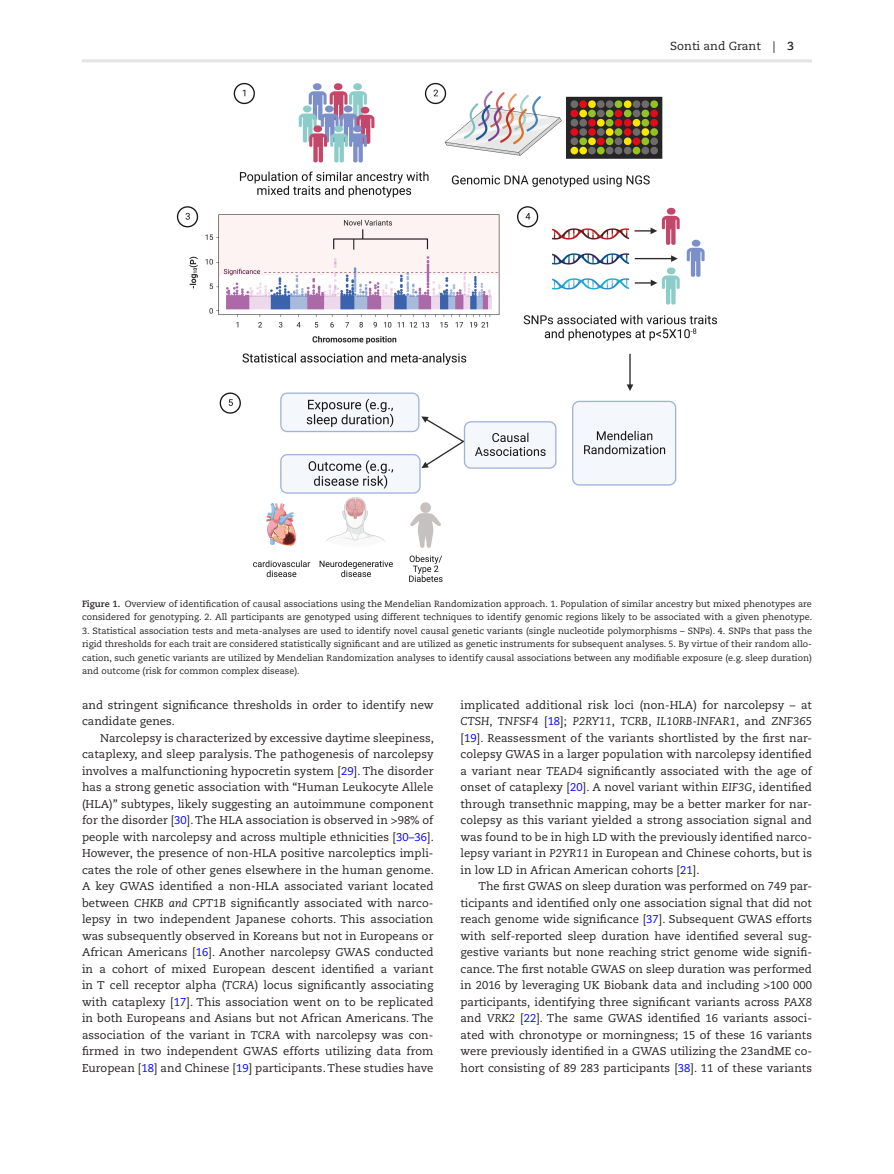
<style>
.page{position:relative;width:894px;height:1174px;background:#fff}
.page>*{position:absolute;margin:0;border:0;box-sizing:border-box;transform-origin:0 0}
.t1{font:11.7px "Caecilia LT Std";color:#231f20}
.TextInd{font:11.25px/16.5px "Caecilia LT Std";letter-spacing:.005em;color:#231f20;text-align:justify}
.FigCapt{font:9px/13.5px "Caecilia LT Std";color:#231f20}
.s1{font-weight:700}
.s2{color:#00f}
.s3{font-style:italic}
</style>
<div class="page">
<hr style="left:82px;top:59px;width:729px;height:3px;background:#e3e3e3">
<img style="left:177px;top:83px;width:540px;height:499px">
<p class="t1" style="left:670px;top:40px;width:125px">Sonti and Grant | <span class="s1">3</span></p>
<p class="FigCapt" style="left:82px;top:597px;width:731px"><span class="s1">Figure 1.</span> Overview of identification of causal associations using the Mendelian Randomization approach. 1. Population of similar ancestry but mixed phenotypes are considered for genotyping. 2. All participants are genotyped using different techniques to identify genomic regions likely to be associated with a given phenotype.</p>
<p class="FigCapt" style="left:82px;top:624px;width:731px;text-align:justify">3. Statistical association tests and meta-analyses are used to identify novel causal genetic variants (single nucleotide polymorphisms – SNPs). 4. SNPs that pass the rigid thresholds for each trait are considered statistically significant and are utilized as genetic instruments for subsequent analyses. 5. By virtue of their random allo&shy;cation, such genetic variants are utilized by Mendelian Randomization analyses to identify causal associations between any modifiable exposure (e.g. sleep duration) and outcome (risk for common complex disease).</p>
<p class="TextInd" style="left:82px;top:697px;width:353px">and stringent significance thresholds in order to identify new candidate genes.</p>
<p class="TextInd" style="left:82px;top:730px;width:353px;text-indent:18px">Narcolepsy is characterized by excessive daytime sleepiness, cataplexy, and sleep paralysis. The pathogenesis of narcolepsy involves a malfunctioning hypocretin system [<span class="s2">29</span>]. The disorder has a strong genetic association with “Human Leukocyte Allele (HLA)” subtypes, likely suggesting an autoimmune component for the disorder [<span class="s2">30</span>]. The HLA association is observed in &gt;98% of people with narcolepsy and across multiple ethnicities [<span class="s2">30–36</span>].<br>However, the presence of non-HLA positive narcoleptics impli&shy;cates the role of other genes elsewhere in the human genome.<br>A key GWAS identified a non-HLA associated variant located between <span class="s3">CHKB and CPT1B</span> significantly associated with narco&shy;lepsy in two independent Japanese cohorts. This association was subsequently observed in Koreans but not in Europeans or African American<span class="s3">s</span> [<span class="s2">16</span>]. Another narcolepsy GWAS conducted in a cohort of mixed European descent identified a variant in T cell receptor alpha (<span class="s3">TCRA</span>) locus significantly associating with cataplexy [<span class="s2">17</span>]. This association went on to be replicated in both Europeans and Asians but not African Americans. The association of the variant in <span class="s3">TCRA</span> with narcolepsy was con&shy;firmed in two independent GWAS efforts utilizing data from European [<span class="s2">18</span>] and Chinese [<span class="s2">19</span>] participants. These studies have</p>
<p class="TextInd" style="left:460px;top:697px;width:353px">implicated additional risk loci (non-HLA) for narcolepsy – at <span class="s3">CTSH</span>, <span class="s3">TNFSF4</span> [<span class="s2">18</span>]; <span class="s3">P2RY11</span>, <span class="s3">TCRB</span>, <span class="s3">IL10RB-INFAR1</span>, and <span class="s3">ZNF365 </span>[<span class="s2">19</span>]. Reassessment of the variants shortlisted by the first nar&shy;colepsy GWAS in a larger population with narcolepsy identified a variant near <span class="s3">TEAD4</span> significantly associated with the age of onset of cataplexy [<span class="s2">20</span>]. A novel variant within <span class="s3">EIF3G</span>, identified through transethnic mapping, may be a better marker for nar&shy;colepsy as this variant yielded a strong association signal and was found to be in high LD with the previously identified narco&shy;lepsy variant in <span class="s3">P2YR11</span> in European and Chinese cohorts, but is in low LD in African American cohorts [<span class="s2">21</span>].</p>
<p class="TextInd" style="left:460px;top:878px;width:353px;text-indent:18px">The first GWAS on sleep duration was performed on 749 par&shy;ticipants and identified only one association signal that did not reach genome wide significance [<span class="s2">37</span>]. Subsequent GWAS efforts with self-reported sleep duration have identified several sug&shy;gestive variants but none reaching strict genome wide signifi&shy;cance. The first notable GWAS on sleep duration was performed in 2016 by leveraging UK Biobank data and including &gt;100 000 participants, identifying three significant variants across <span class="s3">PAX8 </span>and <span class="s3">VRK2</span> [<span class="s2">22</span>]. The same GWAS identified 16 variants associ&shy;ated with chronotype or morningness; 15 of these 16 variants were previously identified in a GWAS utilizing the 23andME co&shy;hort consisting of 89 283 participants [<span class="s2">38</span>]. 11 of these variants</p>
</div>
